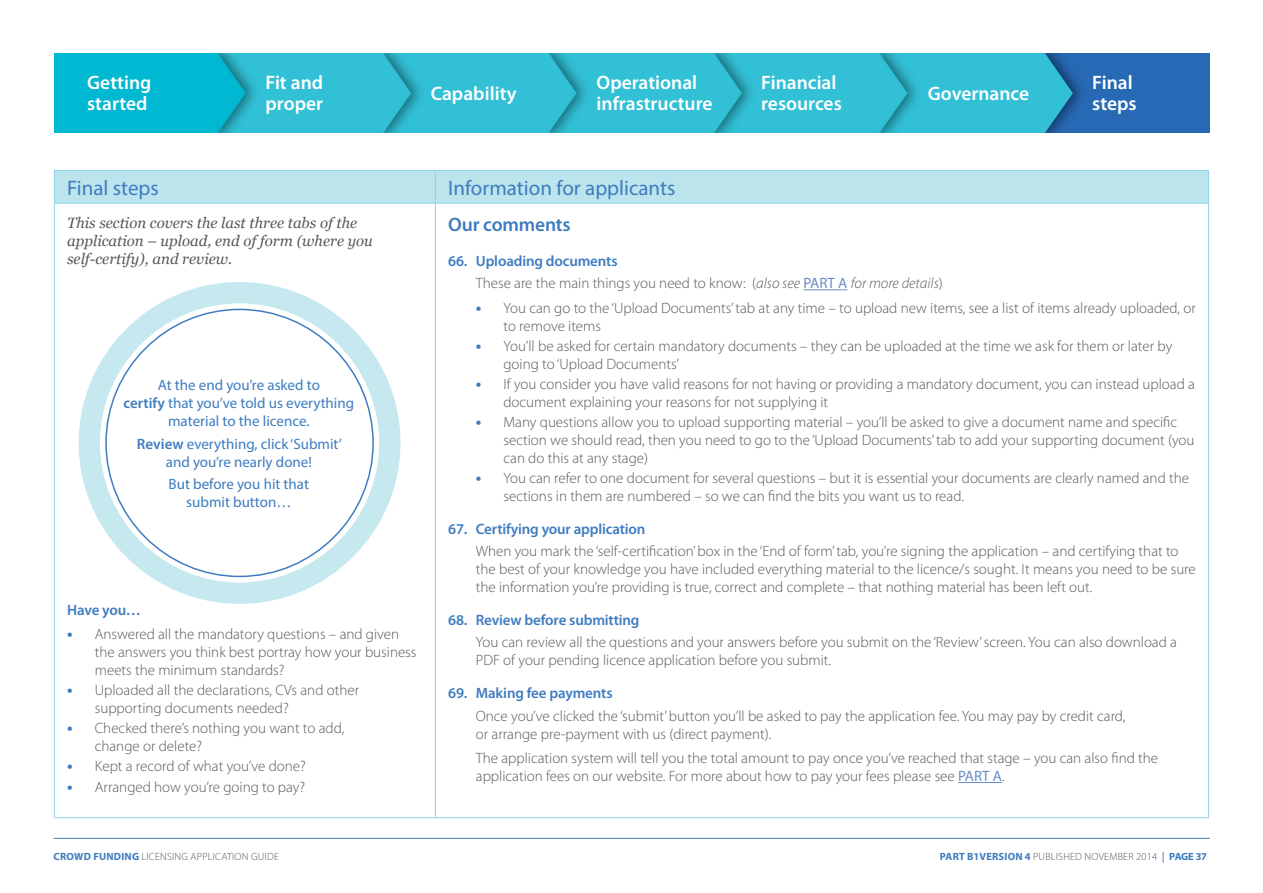
<style>
.page{position:relative;width:1263px;height:893px;background:#fff}
.page>*{position:absolute;margin:0;border:0;box-sizing:border-box;transform-origin:0 0}
.Table_Header{font:21px "Myriad Pro";color:#3e7cc0}
.Masthead_white_panel{font:600 19.5px/21px "Myriad Pro";color:#fff}
.Heading_1{font:600 19.5px "Myriad Pro";letter-spacing:-.01em;color:#3e7cc0}
.intented_body{font:300 15px/18px "Myriad Pro";color:#57585a}
.Bubble_body_final{font:15px/18px "Myriad Pro";color:#3e7cc0;text-align:center}
.Heading_Level_2{font:600 15px "Myriad Pro";letter-spacing:-.01em;color:#3e7cc0}
.Italic_intro{font:italic 15px/18px "Georgia";color:#57585a}
.t1{font:300 10.5px "Myriad Pro";letter-spacing:.02em;color:#57585a}
.s1{font-style:italic}
.s2{font-weight:400;color:#678ec9}
.s3{font-weight:700;font-size:16.5px;color:#3e7cc0}
.s4{font-weight:600}
.s5{font-weight:700;color:#3e7cc0}
.s6{font-weight:700;color:#678ec9}
</style>
<div class="page">
<img style="left:54px;top:53px;width:1156px;height:79px">
<hr style="left:54px;top:838px;width:1156px;height:1px;background:#3e7cc0">
<div style="left:55px;top:171px;width:1153px;height:32px;background:#bce4ed"></div>
<hr style="left:435px;top:171px;width:1px;height:32px;background:#8ed5e2">
<hr style="left:435px;top:204px;width:1px;height:613px;background:#8ed5e2">
<hr style="left:54px;top:204px;width:1px;height:613px;background:#8ed5e2">
<hr style="left:1208px;top:204px;width:1px;height:613px;background:#8ed5e2">
<hr style="left:54px;top:817px;width:381px;height:1px;background:#8ed5e2">
<hr style="left:435px;top:817px;width:774px;height:1px;background:#8ed5e2">
<hr style="left:54px;top:170px;width:381px;height:1px;background:#8ed5e2">
<hr style="left:54px;top:171px;width:1px;height:32px;background:#8ed5e2">
<hr style="left:435px;top:170px;width:774px;height:1px;background:#8ed5e2">
<hr style="left:1208px;top:171px;width:1px;height:32px;background:#8ed5e2">
<hr style="left:54px;top:203px;width:381px;height:1px;background:#8ed5e2">
<hr style="left:435px;top:203px;width:774px;height:1px;background:#8ed5e2">
<hr style="left:803px;top:289px;width:44px;height:1px;background:#678ec9">
<hr style="left:958px;top:782px;width:44px;height:1px;background:#678ec9">
<div style="left:79px;top:282px;width:321px;height:322px;background:#c6e8ef;border-radius:50%"></div>
<div style="left:100px;top:303px;width:279px;height:279px;background:#fff;border-radius:50%"></div>
<h2 class="Masthead_white_panel" style="left:87px;top:73px;width:66px">Getting started</h2>
<h2 class="Masthead_white_panel" style="left:265px;top:73px;width:59px">Fit and proper</h2>
<h2 class="Masthead_white_panel" style="left:431px;top:83px;width:87px">Capability</h2>
<h2 class="Masthead_white_panel" style="left:597px;top:73px;width:117px">Operational infrastructure</h2>
<h2 class="Masthead_white_panel" style="left:761px;top:73px;width:82px">Financial resources</h2>
<h2 class="Masthead_white_panel" style="left:928px;top:83px;width:103px">Governance</h2>
<p class="Masthead_white_panel" style="left:1092px;top:73px;width:46px">Final steps</p>
<p class="Table_Header" style="left:67px;top:175px;width:93px">Final steps</p>
<p class="Table_Header" style="left:448px;top:175px;width:229px">Information for applicants</p>
<p class="Italic_intro" style="left:67px;top:213px;width:307px">This section covers the last three tabs of the application – upload, end of form (where you self-certify), and review.</p>
<p class="Heading_1" style="left:448px;top:214px;width:124px">Our comments</p>
<p class="Heading_Level_2" style="left:448px;top:253px;width:171px">66. Uploading documents</p>
<p class="intented_body" style="left:476px;top:274px;width:468px">These are the main things you need to know: (<span class="s1">also see</span> <span class="s2">PART A</span> <span class="s1">for more details</span>)</p>
<p class="intented_body" style="left:503px;top:299px;width:694px;text-indent:-28px"><span class="s3">•</span> You can go to the ‘Upload Documents’ tab at any time – to upload new items, see a list of items already uploaded, or to remove items</p>
<p class="intented_body" style="left:503px;top:337px;width:670px;text-indent:-28px"><span class="s3">•</span> You’ll be asked for certain mandatory documents – they can be uploaded at the time we ask for them or later by going to ‘Upload Documents’</p>
<p class="intented_body" style="left:503px;top:375px;width:693px;text-indent:-28px"><span class="s3">•</span> If you consider you have valid reasons for not having or providing a mandatory document, you can instead upload a document explaining your reasons for not supplying it</p>
<p class="intented_body" style="left:503px;top:413px;width:692px;text-indent:-28px"><span class="s3">•</span> Many questions allow you to upload supporting material – you’ll be asked to give a document name and specific section we should read, then you need to go to the ‘Upload Documents’ tab to add your supporting document (you can do this at any stage)</p>
<p class="intented_body" style="left:503px;top:469px;width:687px;text-indent:-28px"><span class="s3">•</span> You can refer to one document for several questions – but it is essential your documents are clearly named and the sections in them are numbered – so we can find the bits you want us to read.</p>
<p class="Heading_Level_2" style="left:448px;top:521px;width:199px">67. Certifying your application</p>
<p class="intented_body" style="left:476px;top:542px;width:721px">When you mark the ‘self-certification’ box in the ‘End of form’ tab, you’re signing the application – and certifying that to the best of your knowledge you have included everything material to the licence/s sought. It means you need to be sure the information you’re providing is true, correct and complete – that nothing material has been left out.</p>
<p class="Heading_Level_2" style="left:448px;top:612px;width:193px">68. Review before submitting</p>
<p class="intented_body" style="left:476px;top:633px;width:703px">You can review all the questions and your answers before you submit on the ‘Review’ screen. You can also download a<br>PDF of your pending licence application before you submit.</p>
<p class="Heading_Level_2" style="left:448px;top:685px;width:166px">69. Making fee payments</p>
<p class="intented_body" style="left:476px;top:706px;width:651px">Once you’ve clicked the ‘submit’ button you’ll be asked to pay the application fee. You may pay by credit card, or arrange pre-payment with us (direct payment).</p>
<p class="intented_body" style="left:476px;top:749px;width:684px">The application system will tell you the total amount to pay once you’ve reached that stage – you can also find the application fees on our website. For more about how to pay your fees please see <span class="s2">PART A</span>.</p>
<p class="Bubble_body_final" style="left:123px;top:376px;width:232px">At the end you’re asked to<br><span class="s4">certify</span> that you’ve told us everything material to the licence.</p>
<p class="Bubble_body_final" style="left:137px;top:434px;width:207px"><span class="s4">Review</span> everything, click ‘Submit’ and you’re nearly done!</p>
<p class="Bubble_body_final" style="left:169px;top:474px;width:142px">But before you hit that submit button…</p>
<p class="Heading_Level_2" style="left:67px;top:601px;width:75px">Have you…</p>
<p class="intented_body" style="left:95px;top:625px;width:323px;text-indent:-28px"><span class="s3">•</span> Answered all the mandatory questions – and given the answers you think best portray how your business meets the minimum standards?</p>
<p class="intented_body" style="left:95px;top:681px;width:266px;text-indent:-28px"><span class="s3">•</span> Uploaded all the declarations, CVs and other supporting documents needed?</p>
<p class="intented_body" style="left:95px;top:719px;width:251px;text-indent:-28px"><span class="s3">•</span> Checked there’s nothing you want to add, change or delete?</p>
<p class="intented_body" style="left:67px;top:757px;width:240px"><span class="s3">•</span> Kept a record of what you’ve done?</p>
<p class="intented_body" style="left:67px;top:777px;width:240px"><span class="s3">•</span> Arranged how you’re going to pay?</p>
<p class="t1" style="left:54px;top:850px;width:227px"><span class="s5">CROWD FUNDING</span> LICENSING APPLICATION GUIDE</p>
<p class="t1" style="left:940px;top:850px;width:269px"><span class="s5">PART B1VERSION 4</span> PUBLISHED NOVEMBER 2014 <span class="s6">|</span> <span class="s5">PAGE 37</span></p>
</div>
